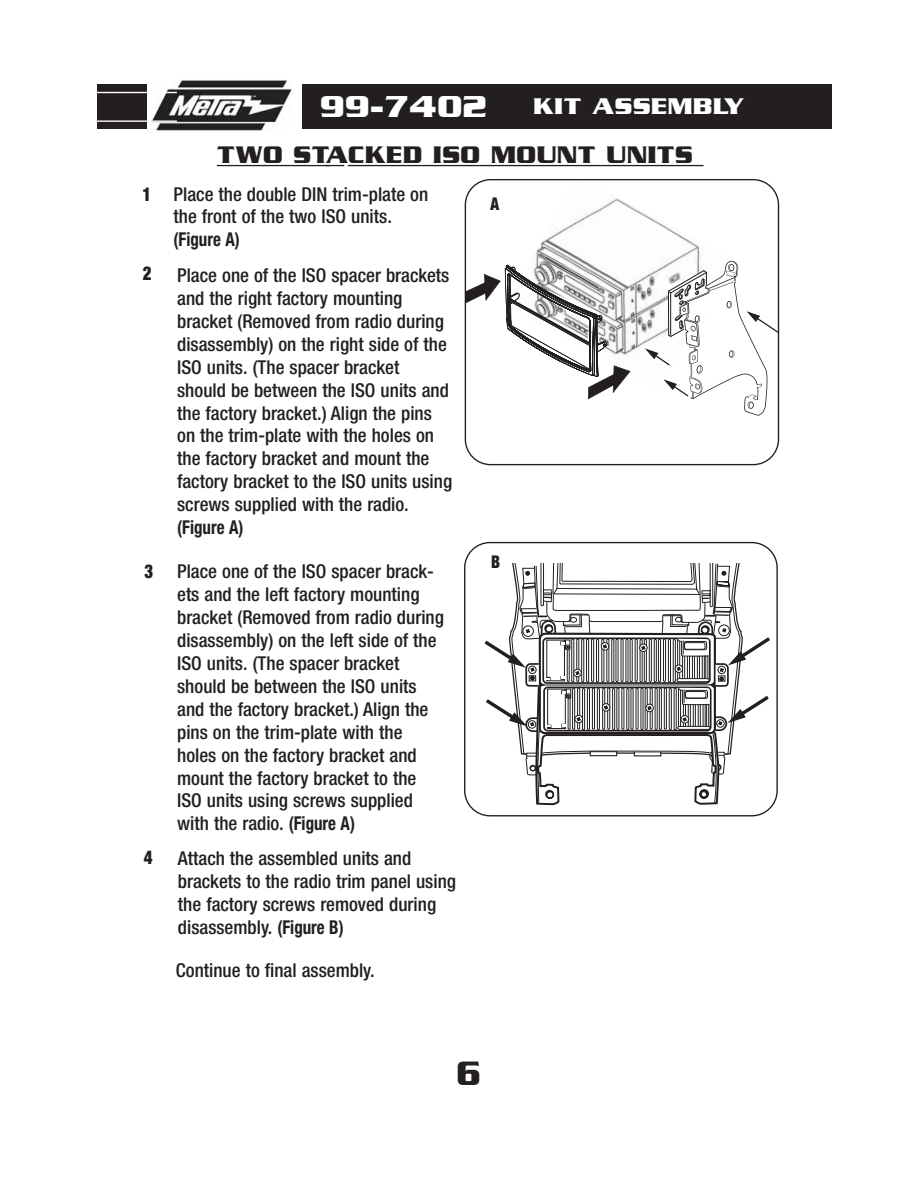
<style>
.page{position:relative;width:918px;height:1188px;background:#fff}
.page>*{position:absolute;margin:0;border:0;box-sizing:border-box;transform-origin:0 0}
.t1{font:700 36.6px "Serpentine ICG";color:#231f20;scale:.87 1}
.t2{font:700 32.7px "Serpentine ICG";color:#fff}
.t3{font:700 25.95px "Serpentine ICG";color:#231f20}
.t4{font:700 24.6px "Serpentine ICG";color:#fff;scale:1.05 1}
.t5{font:500 condensed 19.05px/23px "Helvetica Neue";color:#231f20}
.t6{font:700 condensed 19.05px "Helvetica Neue";color:#231f20;scale:.89 1}
.t7{font:900 condensed 19.05px "Helvetica Neue";color:#231f20;scale:.89 1}
.t8{font:900 condensed 17.55px "Helvetica Neue";color:#231f20;scale:.89 1}
.s1{font-weight:700}
</style>
<div class="page">
<div style="left:98px;top:84px;width:734px;height:45px;background:#231f20"></div>
<div style="left:147px;top:66px;width:154px;height:80px;background:#fff"></div>
<img style="left:152px;top:80px;width:140px;height:50px">
<hr style="left:58px;top:92px;width:119px;height:1px;background:#fff">
<hr style="left:58px;top:120px;width:119px;height:2px;background:#fff">
<svg style="left:465px;top:179px;width:314px;height:286px"></svg>
<svg style="left:464px;top:542px;width:314px;height:274px"></svg>
<hr style="left:217px;top:165px;width:46px;height:1px;background:#231f20">
<hr style="left:263px;top:165px;width:67px;height:1px;background:#231f20">
<svg style="left:330px;top:165px;width:14px;height:1px"></svg>
<hr style="left:348px;top:165px;width:356px;height:1px;background:#231f20">
<h2 class="t2" style="left:320px;top:95px;width:169px">99-7402</h2>
<p class="t4" style="left:533px;top:98px;width:203px">KIT ASSEMBLY</p>
<h3 class="t3" style="left:217px;top:146px;width:478px">TWO STACKED ISO MOUNT UNITS</h3>
<p class="t7" style="left:143px;top:187px;width:11px">1</p>
<p class="t5" style="left:174px;top:184px;width:256px">Place the double DIN trim-plate on the front of the two ISO units.</p>
<p class="t6" style="left:174px;top:233px;width:76px">(Figure A)</p>
<p class="t8" style="left:490px;top:197px;width:11px">A</p>
<p class="t7" style="left:143px;top:266px;width:11px">2</p>
<p class="t5" style="left:177px;top:265px;width:277px">Place one of the ISO spacer brackets and the right factory mounting bracket (Removed from radio during disassembly) on the right side of the ISO units. (The spacer bracket should be between the ISO units and the factory bracket.) Align the pins on the trim-plate with the holes on the factory bracket and mount the factory bracket to the ISO units using screws supplied with the radio.</p>
<p class="t6" style="left:177px;top:521px;width:76px">(Figure A)</p>
<p class="t7" style="left:144px;top:565px;width:11px">3</p>
<p class="t5" style="left:177px;top:562px;width:268px">Place one of the ISO spacer brack&shy;ets and the left factory mounting bracket (Removed from radio during disassembly) on the left side of the<br>ISO units. (The spacer bracket should be between the ISO units and the factory bracket.) Align the pins on the trim-plate with the holes on the factory bracket and mount the factory bracket to the<br>ISO units using screws supplied with the radio. <span class="s1">(Figure A)</span></p>
<p class="t8" style="left:491px;top:555px;width:12px">B</p>
<p class="t7" style="left:144px;top:851px;width:11px">4</p>
<p class="t5" style="left:178px;top:849px;width:280px">Attach the assembled units and brackets to the radio trim panel using the factory screws removed during disassembly. <span class="s1">(Figure B)</span></p>
<p class="t5" style="left:176px;top:961px;width:200px">Continue to final assembly.</p>
<h1 class="t1" style="left:457px;top:1062px;width:29px">6</h1>
</div>
